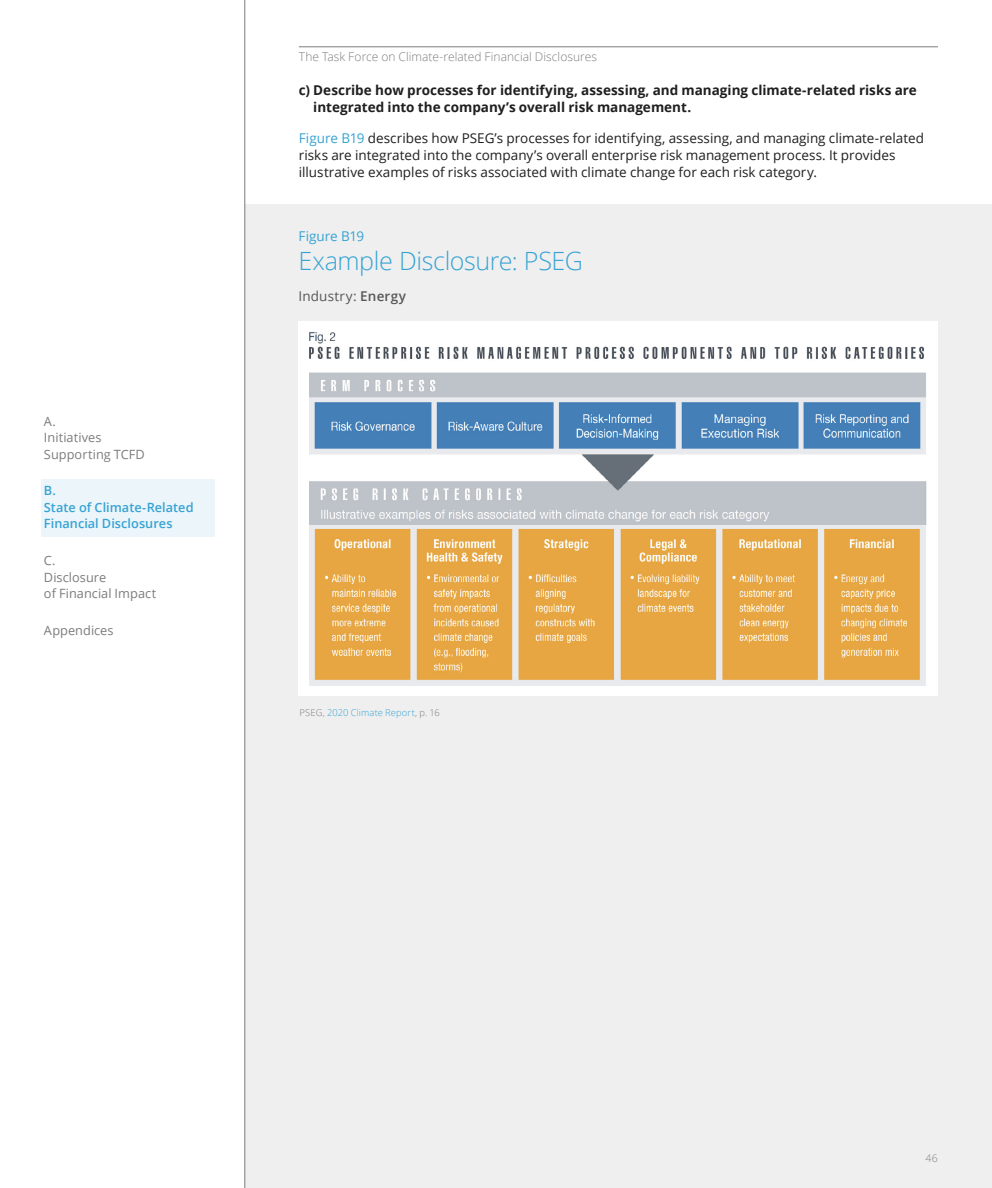
<style>
.page{position:relative;width:992px;height:1188px;background:#fff}
.page>*{position:absolute;margin:0;border:0;box-sizing:border-box;transform-origin:0 0}
.t1{font:300 25.2px "Open Sans";letter-spacing:-.015em;color:#37a3d4}
.t2{font:13.5px/17.2px "Open Sans";color:#1f1f1f}
.t3{font:700 13.5px/17.2px "Open Sans";color:#1f1f1f}
.t4{font:13.5px "Open Sans";letter-spacing:.015em;color:#575757}
.t5{font:13.5px "Open Sans";letter-spacing:-.005em;color:#37a3d4}
.t6{font:12.75px/16.5px "Open Sans";letter-spacing:.005em;color:#7c7c7c}
.t7{font:600 12.75px/16.5px "Open Sans";color:#37a3d4}
.t8{font:300 12px "Open Sans";letter-spacing:.005em;color:#7c7c7c}
.t9{font:300 10.5px "Open Sans";color:#7c7c7c}
.t10{font:300 9.3px "Open Sans";letter-spacing:.01em;color:#37a3d4}
.s1{color:#37a3d4}
.s2{font-weight:600}
.s3{color:#7c7c7c}
</style>
<div class="page">
<div style="left:41px;top:480px;width:174px;height:57px;background:#ebf5fa"></div>
<hr style="left:299px;top:46px;width:638px;height:1px;background:#7c7c7c">
<hr style="left:244px;top:0;width:1px;height:1188px;background:#7c7c7c">
<div style="left:245px;top:204px;width:746px;height:984px;background:#efefef"></div>
<div style="left:299px;top:321px;width:638px;height:375px;background:#fff"></div>
<img style="left:309px;top:332px;width:618px;height:354px">
<p class="t6" style="left:44px;top:412px;width:102px">A.<br>Initiatives<br>Supporting TCFD</p>
<p class="t7" style="left:44px;top:482px;width:151px">B.<br>State of Climate-Related<br>Financial Disclosures</p>
<p class="t6" style="left:44px;top:552px;width:114px">C.<br>Disclosure<br>of Financial Impact</p>
<p class="t6" style="left:44px;top:622px;width:71px">Appendices</p>
<p class="t8" style="left:299px;top:48px;width:300px">The Task Force on Climate-related Financial Disclosures</p>
<p class="t3" style="left:313px;top:81px;width:605px;text-indent:-14px">c) Describe how processes for identifying, assessing, and managing climate-related risks are integrated into the company’s overall risk management.</p>
<p class="t2" style="left:299px;top:129px;width:626px"><span class="s1">Figure B19</span> describes how PSEG’s processes for identifying, assessing, and managing climate-related risks are integrated into the company’s overall enterprise risk management process. It provides illustrative examples of risks associated with climate change for each risk category.</p>
<p class="t5" style="left:298px;top:227px;width:67px">Figure B19</p>
<h1 class="t1" style="left:298px;top:243px;width:286px">Example Disclosure: PSEG</h1>
<p class="t4" style="left:298px;top:287px;width:109px">Industry: <span class="s2">Energy</span></p>
<p class="t10" style="left:299px;top:706px;width:142px"><span class="s3">PSEG,</span> 2020 Climate Report<span class="s3">, p. 16</span></p>
<p class="t9" style="left:925px;top:1151px;width:14px">46</p>
</div>
